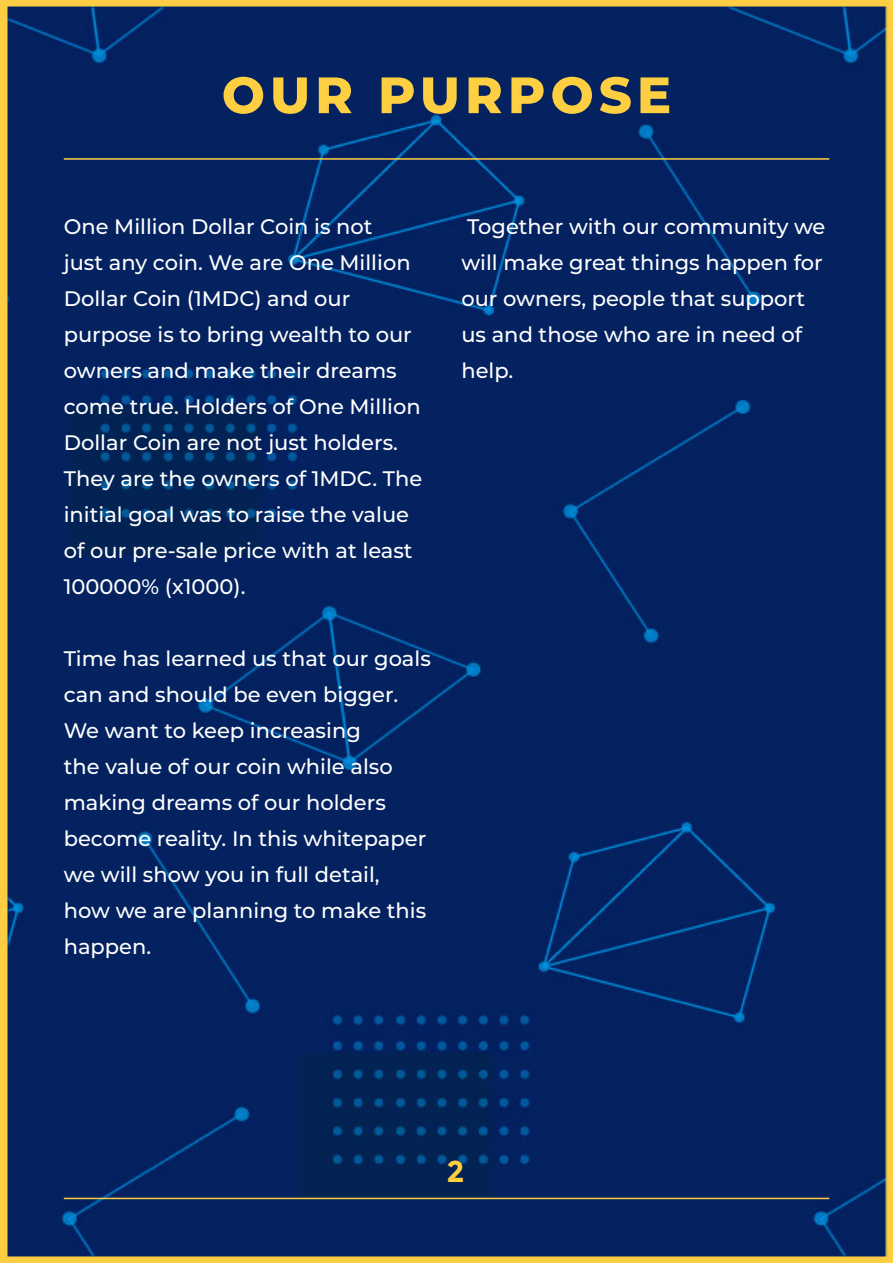
<style>
.page{position:relative;width:893px;height:1263px;background:#fff}
.page>*{position:absolute;margin:0;border:0;box-sizing:border-box;transform-origin:0 0}
.t1{font:800 51px "Montserrat";letter-spacing:.1em;color:#ffcf42}
.t2{font:700 30px "Montserrat";color:#ffcf42}
.t3{font:500 21px/36px "Montserrat";color:#fff}
</style>
<div class="page">
<img style="left:0;top:0;width:893px;height:1263px">
<hr style="left:64px;top:158px;width:765px;height:2px;background:#ffcf42">
<hr style="left:64px;top:1198px;width:765px;height:1px;background:#ffcf42">
<p class="t1" style="left:222px;top:58px;width:451px">OUR PURPOSE</p>
<p class="t3" style="left:64px;top:208px;width:360px">One Million Dollar Coin is not<br>just any coin. We are One Million<br>Dollar Coin (1MDC) and our purpose is to bring wealth to our owners and make their dreams come true. Holders of One Million<br>Dollar Coin are not just holders.<br>They are the owners of 1MDC. The initial goal was to raise the value of our pre-sale price with at least<br>100000% (x1000).</p>
<p class="t3" style="left:64px;top:640px;width:369px">Time has learned us that our goals can and should be even bigger.<br>We want to keep increasing<br>the value of our coin while also making dreams of our holders become reality. In this whitepaper we will show you in full detail, how we are planning to make this happen.</p>
<p class="t3" style="left:461px;top:208px;width:366px">Together with our community we will make great things happen for our owners, people that support us and those who are in need of help.</p>
<p class="t2" style="left:447px;top:1154px;width:20px">2</p>
</div>
